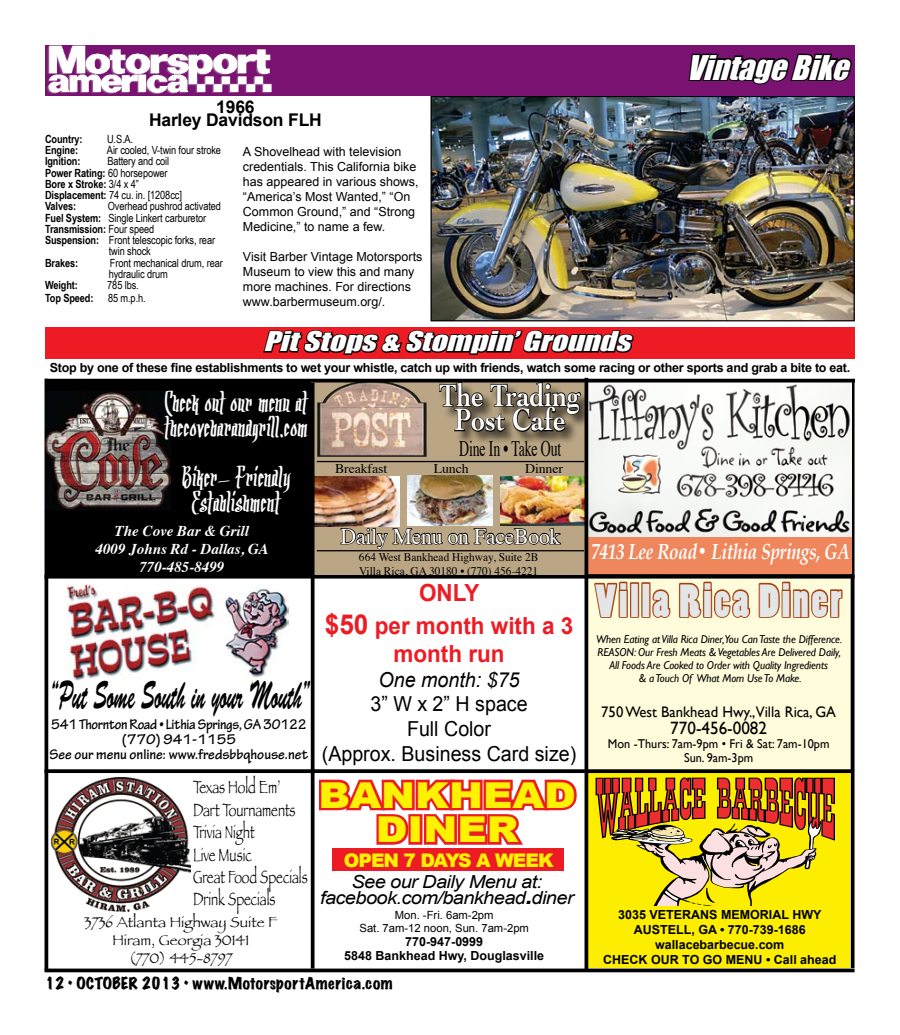
<style>
.page{position:relative;width:900px;height:1035px;background:#fff}
.page>*{position:absolute;margin:0;border:0;box-sizing:border-box;transform-origin:0 0}
.t1{font:43.38px "Poplar Std";letter-spacing:.07em;color:#e4e5e6;scale:.96 1}
.t2{font:39.75px "Brush Script Std";letter-spacing:-.01em;color:#000;scale:.49 1}
.t3{font:900 35.62px/34.5px "Arial";color:#fff200;text-align:center;scale:1.14 1}
.t4{font:32.5px/25px "Arrr Matey BB";color:#fff}
.t5{font:700 32.38px/24.8px "Cochin";color:#fff;text-align:center;scale:.82 1}
.t6{font:italic 31.25px "Impact";color:#fff}
.t7{font:italic 25px "Impact";color:#fff;scale:1.25 1}
.t8{font:700 23.62px/33px "Arial";color:#ed1c24;text-align:center;scale:.95 1}
.t9{font:22.25px "Times";letter-spacing:-.01em;color:#fff}
.t10{font:22.25px "Times";letter-spacing:-.01em;color:#000;scale:.62 1}
.t11{font:italic 700 21.75px "Palatino";letter-spacing:-.02em;color:#fff;scale:.79 1}
.t12{font:20.62px/24.8px "Arial";color:#000;text-align:center;scale:.95 1}
.t13{font:italic 20.62px "Arial";color:#000;scale:.95 1}
.t14{font:900 18.75px "Arial";letter-spacing:-.05em;color:#fff200}
.t15{font:condensed 18.62px/22.4px "Papyrus";color:#000}
.t16{font:italic 18px/15.8px "Arial";letter-spacing:-.03em;color:#000;text-align:center;scale:1.11 1}
.t17{font:17.88px "Gill Sans";color:#000;scale:.96 1}
.t18{font:700 17.5px/12.5px "Arial";letter-spacing:-.01em;color:#000;text-align:center}
.t19{font:15.25px "Gill Sans";color:#000;scale:.96 1}
.t20{font:700 15px/15px "Tekton Pro";letter-spacing:-.005em;color:#000;text-align:center;scale:.9 1}
.t21{font:15px/18px "Papyrus";color:#000;text-align:center}
.t22{font:italic 700 15px/18px "Times";color:#fff;text-align:center}
.t23{font:expanded 15px "Marker Felt";letter-spacing:.03em;color:#000}
.t24{font:13.38px "Times";letter-spacing:-.01em;color:#000;scale:1.04 1}
.t25{font:12.75px/14px "Gill Sans";color:#000;text-align:center;scale:.96 1}
.t26{font:12.5px/15px "Arial";color:#000}
.t27{font:700 12.5px/15px "Arial";color:#000;text-align:center}
.t28{font:700 12.5px "Arial";letter-spacing:-.02em;color:#000}
.t29{font:11.75px/14px "Times";color:#000}
.t30{font:italic 11.5px/13.1px "Gill Sans";letter-spacing:-.01em;color:#000;text-align:center;scale:.96 1}
.t31{font:11.25px/11.2px "Arial Narrow";letter-spacing:-.01em;color:#000}
.t32{font:700 11.25px "Arial Narrow";letter-spacing:-.01em;color:#000}
.t33{font:11.25px/13.8px "Arial";color:#000;text-align:center}
.s1{font-weight:700}
.s2{font-weight:400}
.s3{font-size:27.5px}
.s4{font-weight:700;font-size:22.5px}
</style>
<div class="page">
<div style="left:45px;top:327px;width:810px;height:32px;background:#ed1c24"></div>
<svg style="left:263px;top:330px;width:371px;height:25px"></svg>
<div style="left:587px;top:772px;width:263px;height:196px;background:#fdee00"></div>
<hr style="left:45px;top:969px;width:810px;height:3px;background:#000">
<svg style="left:319px;top:779px;width:258px;height:70px"></svg>
<div style="left:332px;top:848px;width:231px;height:23px;background:#ed1c24"></div>
<img style="left:68px;top:585px;width:221px;height:96px">
<hr style="left:45px;top:379px;width:3px;height:591px;background:#000">
<div style="left:586px;top:577px;width:265px;height:194px;background:#fffcdc"></div>
<svg style="left:593px;top:574px;width:36px;height:44px"></svg>
<div style="left:630px;top:582px;width:9px;height:36px;border:2px solid #a4410f"></div>
<div style="left:641px;top:582px;width:10px;height:36px;border:2px solid #a4410f"></div>
<svg style="left:652px;top:589px;width:19px;height:29px"></svg>
<svg style="left:678px;top:581px;width:73px;height:37px"></svg>
<svg style="left:758px;top:581px;width:85px;height:37px"></svg>
<svg style="left:48px;top:769px;width:803px;height:4px;fill:#000"></svg>
<svg style="left:851px;top:382px;width:4px;height:586px;fill:#000"></svg>
<svg style="left:595px;top:777px;width:240px;height:129px"></svg>
<div style="left:587px;top:536px;width:265px;height:37px;background:#ef865c"></div>
<img style="left:588px;top:382px;width:264px;height:154px">
<div style="left:45px;top:382px;width:265px;height:193px;background:#000"></div>
<img style="left:45px;top:391px;width:126px;height:119px">
<svg style="left:48px;top:575px;width:807px;height:4px;fill:#000"></svg>
<div style="left:315px;top:382px;width:270px;height:193px;background:#baa684"></div>
<img style="left:317px;top:382px;width:110px;height:75px">
<div style="left:439px;top:381px;width:146px;height:88px;background:#000;opacity:.75"></div>
<svg style="left:439px;top:382px;width:143px;height:51px"></svg>
<svg style="left:340px;top:525px;width:222px;height:25px"></svg>
<hr style="left:317px;top:550px;width:267px;height:1px;background:#000">
<hr style="left:317px;top:461px;width:267px;height:1px;background:#000">
<img style="left:315px;top:476px;width:85px;height:50px">
<img style="left:408px;top:476px;width:85px;height:50px">
<img style="left:500px;top:476px;width:85px;height:50px">
<hr style="left:585px;top:378px;width:3px;height:593px;background:#000">
<svg style="left:311px;top:382px;width:4px;height:587px;fill:#000"></svg>
<hr style="left:45px;top:379px;width:810px;height:3px;background:#000">
<img style="left:51px;top:778px;width:139px;height:134px">
<img style="left:433px;top:98px;width:420px;height:221px">
<div style="left:431px;top:96px;width:424px;height:225px;border:1px solid #000"></div>
<div style="left:45px;top:45px;width:810px;height:51px;background:#791271"></div>
<svg style="left:687px;top:53px;width:166px;height:56px"></svg>
<img style="left:47px;top:45px;width:225px;height:49px">
<h3 class="t18" style="left:149px;top:101px;width:174px">1966<br>Harley Davidson FLH</h3>
<p class="t32" style="left:45px;top:132px;width:39px">Country:</p>
<p class="t31" style="left:107px;top:133px;width:28px">U.S.A.</p>
<p class="t32" style="left:45px;top:144px;width:35px">Engine:</p>
<p class="t31" style="left:107px;top:144px;width:116px">Air cooled, V-twin four stroke</p>
<p class="t32" style="left:45px;top:155px;width:37px">Ignition:</p>
<p class="t31" style="left:45px;top:156px;width:138px;text-indent:62px">Battery and coil<br><span class="s1">Power Rating:</span> 60 horsepower<br><span class="s1">Bore x Stroke:</span> 3/4 x 4”<br><span class="s1">Displacement:</span> 74 cu. in. [1208cc]<br><span class="s1">Valves:</span></p>
<p class="t31" style="left:108px;top:201px;width:115px">Overhead pushrod activated</p>
<p class="t31" style="left:45px;top:212px;width:163px"><span class="s1">Fuel System:</span> Single Linkert carburetor</p>
<p class="t32" style="left:45px;top:222px;width:111px">Transmission: <span class="s2">Four speed</span></p>
<p class="t31" style="left:45px;top:234px;width:172px"><span class="s1">Suspension:</span> Front telescopic forks, rear</p>
<p class="t31" style="left:109px;top:246px;width:44px">twin shock</p>
<p class="t32" style="left:45px;top:256px;width:35px">Brakes:</p>
<p class="t31" style="left:109px;top:257px;width:116px">Front mechanical drum, rear hydraulic drum</p>
<p class="t32" style="left:45px;top:279px;width:34px">Weight:</p>
<p class="t31" style="left:107px;top:279px;width:33px">785 lbs.</p>
<p class="t32" style="left:45px;top:291px;width:50px">Top Speed:</p>
<p class="t31" style="left:108px;top:292px;width:39px">85 m.p.h.</p>
<p class="t26" style="left:243px;top:144px;width:177px">A Shovelhead with television credentials. This California bike has appeared in various shows, “America’s Most Wanted,” “On<br>Common Ground,” and “Strong<br>Medicine,” to name a few.</p>
<p class="t26" style="left:243px;top:249px;width:181px">Visit Barber Vintage Motorsports<br>Museum to view this and many more machines. For directions www.barbermuseum.org/.</p>
<h3 class="t6" style="left:687px;top:43px;width:175px">VintageBike</h3>
<h3 class="t7" style="left:263px;top:322px;width:303px">PitStops&amp;Stompin’Grounds</h3>
<p class="t28" style="left:50px;top:360px;width:802px">Stop by one of these fine establishments to wet your whistle, catch up with friends, watch some racing or other sports and grab a bite to eat.</p>
<h3 class="t4" style="left:164px;top:392px;width:145px">Check out our menu at thecovebarandgrill.com</h3>
<h3 class="t4" style="left:182px;top:467px;width:110px;text-align:center">Biker- Friendly<br>Establishment</h3>
<h3 class="t22" style="left:96px;top:521px;width:175px">The Cove Bar &amp; Grill<br>4009 Johns Rd - Dallas, GA<br>770-485-8499</h3>
<h2 class="t2" style="left:50px;top:673px;width:535px">“Put Some South in your Mouth”</h2>
<h3 class="t20" style="left:50px;top:717px;width:289px">541 Thornton Road • Lithia Springs, GA 30122 (770) 941-1155<br>See our menu online: www.fredsbbqhouse.net</h3>
<h3 class="t15" style="left:193px;top:776px;width:116px">Texas Hold Em’<br>Dart Tournaments<br>Trivia Night<br>Live Music<br>Great Food Specials<br>Drink Specials</h3>
<h3 class="t21" style="left:84px;top:913px;width:195px">3736 Atlanta Highway Suite F<br>Hiram, Georgia 30141<br>(770) 445-8797</h3>
<h3 class="t5" style="left:440px;top:383px;width:173px">The Trading<br>Post Cafe</h3>
<h3 class="t10" style="left:459px;top:428px;width:167px">Dine In • Take Out</h3>
<p class="t24" style="left:335px;top:456px;width:52px">Breakfast</p>
<p class="t24" style="left:434px;top:456px;width:35px">Lunch</p>
<p class="t24" style="left:525px;top:456px;width:38px">Dinner</p>
<h3 class="t9" style="left:341px;top:515px;width:221px">Daily Menu on FaceBook</h3>
<p class="t29" style="left:359px;top:549px;width:181px">664 West Bankhead Highway, Suite 2B<br>Villa Rica, GA 30180 • (770) 456-4221</p>
<h3 class="t8" style="left:325px;top:576px;width:263px">ONLY<br><span class="s3">$50</span> per month with a 3</h3>
<h3 class="t8" style="left:394px;top:637px;width:118px">month run</h3>
<h3 class="t13" style="left:379px;top:668px;width:150px">One month: $75</h3>
<h3 class="t12" style="left:322px;top:692px;width:269px">3” W x 2” H space<br>Full Color<br>(Approx. Business Card size)</h3>
<h3 class="t3" style="left:319px;top:778px;width:227px">BANKHEAD<br>DINER</h3>
<h3 class="t14" style="left:344px;top:849px;width:211px">OPEN 7 DAYS A WEEK</h3>
<h3 class="t16" style="left:320px;top:874px;width:230px">See our Daily Menu at: facebook.com/bankhead<span class="s4">.</span>diner</h3>
<p class="t33" style="left:360px;top:908px;width:171px">Mon. -Fri. 6am-2pm<br>Sat. 7am-12 noon, Sun. 7am-2pm</p>
<p class="t27" style="left:344px;top:935px;width:201px;line-height:13.8px">770-947-0999<br>5848 Bankhead Hwy, Douglasville</p>
<h3 class="t23" style="left:45px;top:973px;width:349px">12 • OCTOBER 2013 • www.MotorsportAmerica.com</h3>
<h3 class="t11" style="left:591px;top:538px;width:329px">7413 Lee Road• Lithia Springs, GA</h3>
<h1 class="t1" style="left:596px;top:577px;width:258px">Villa Rica Diner</h1>
<p class="t30" style="left:596px;top:633px;width:258px">When Eating at Villa Rica Diner,You Can Taste the Difference.<br>REASON: Our Fresh Meats &amp; Vegetables Are Delivered Daily, All Foods Are Cooked to Order with Quality Ingredients<br>&amp; a Touch Of What Mom Use To Make.</p>
<h3 class="t19" style="left:601px;top:703px;width:246px">750 West Bankhead Hwy.,Villa Rica, GA</h3>
<h3 class="t17" style="left:670px;top:717px;width:102px">770-456-0082</h3>
<p class="t25" style="left:608px;top:737px;width:232px">Mon -Thurs: 7am-9pm • Fri &amp; Sat: 7am-10pm<br>Sun. 9am-3pm</p>
<p class="t27" style="left:603px;top:907px;width:235px">3035 VETERANS MEMORIAL HWY<br>AUSTELL, GA • 770-739-1686 wallacebarbecue.com<br>CHECK OUR TO GO MENU • Call ahead</p>
</div>
